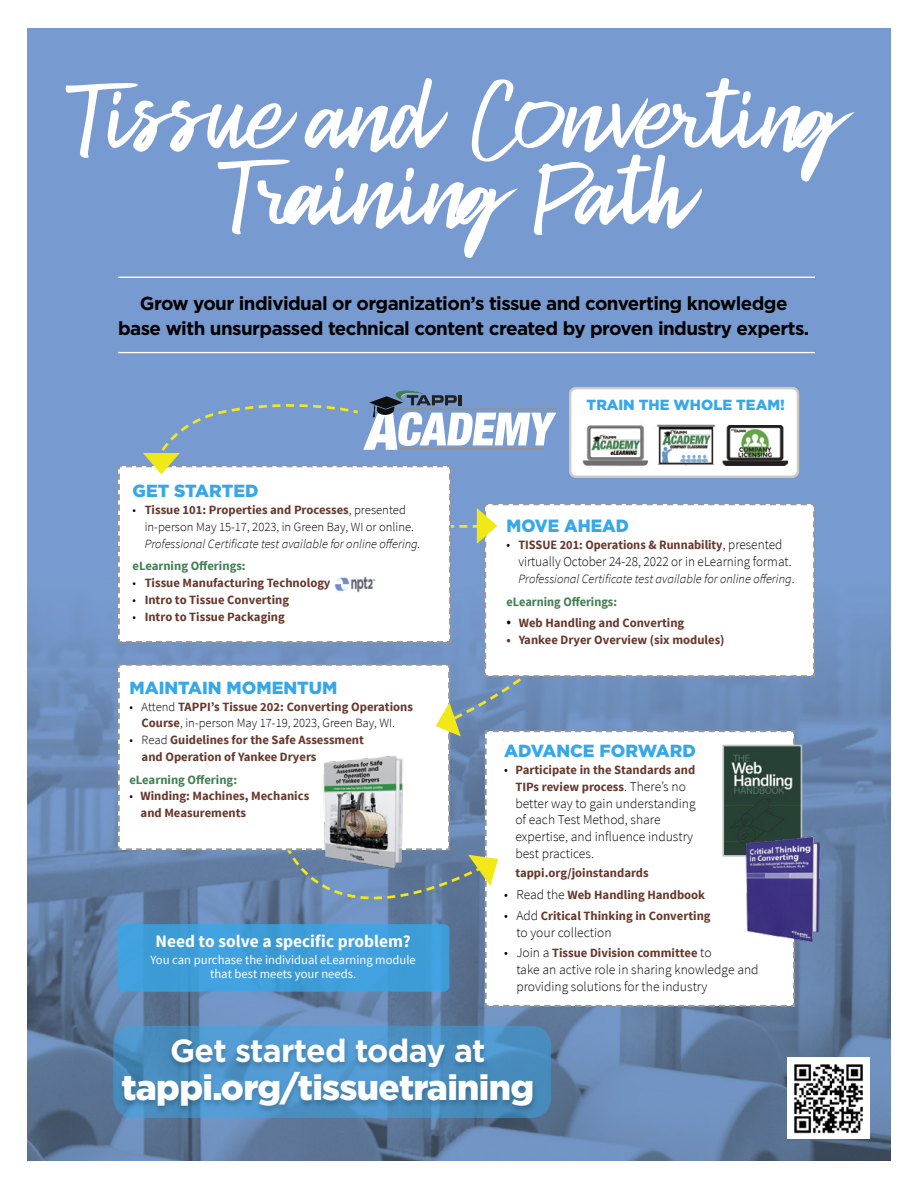
<style>
.page{position:relative;width:918px;height:1188px;background:#fff}
.page>*{position:absolute;margin:0;border:0;box-sizing:border-box;transform-origin:0 0}
.t1{font:84.45px/76.5px "Helio";letter-spacing:-.04em;color:#fff;text-align:center;scale:1.16 1}
.t2{font:900 35.25px "Gotham";letter-spacing:-.02em;color:#fff}
.t3{font:700 32.1px "Gotham";letter-spacing:-.02em;color:#fff}
.t4{font:700 18.75px/24.9px "Gotham";letter-spacing:-.03em;color:#000;text-align:center}
.t5{font:900 17.7px "Gotham";color:#36a7e9}
.t6{font:900 17.55px "Gotham";color:#36a7e9}
.t7{font:700 17.4px "Source Sans Pro";color:#fff}
.t8{font:900 14.7px "Gotham";color:#36a7e9}
.t9{font:300 13.65px "Source Sans Pro";color:#000}
.t10{font:300 13.5px/16.8px "Source Sans Pro";color:#000}
.t11{font:700 12.75px "Source Sans Pro";color:#67392d}
.t12{font:700 12.75px "Source Sans Pro";color:#437f54}
.t13{font:700 12.6px/16.8px "Source Sans Pro";color:#67392d}
.t14{font:300 12.6px/16.8px "Source Sans Pro";color:#000}
.t15{font:italic 300 12.6px "Source Sans Pro";color:#000}
.t16{font:12.6px/14px "Source Sans Pro";color:#fff;text-align:center}
.t17{font:700 12.6px "Source Sans Pro";color:#437f54}
.s1{font-weight:700;color:#67392d}
.s2{font-weight:300;color:#000}
.s3{font-weight:300;font-size:13.65px;color:#000}
.s4{font-style:normal;font-size:13.65px}
.s5{font-weight:300;font-size:17.1px;color:#000}
.s6{font-weight:300;font-size:13.5px;color:#000}
</style>
<div class="page">
<img style="left:27px;top:28px;width:864px;height:1133px">
<hr style="left:118px;top:352px;width:697px;height:1px;background:#fff">
<hr style="left:118px;top:277px;width:697px;height:1px;background:#fff">
<svg style="left:113px;top:1026px;width:438px;height:92px;background:#4c91c5"></svg>
<div style="left:118px;top:1037px;width:419px;height:78px;background:#000;opacity:.2"></div>
<img style="left:788px;top:1057px;width:82px;height:82px">
<svg style="left:118px;top:390px;width:697px;height:617px"></svg>
<img style="left:311px;top:749px;width:104px;height:124px">
<img style="left:725px;top:748px;width:74px;height:106px">
<div style="left:722px;top:745px;width:80px;height:112px;border:2px solid #c0c0c0"></div>
<img style="left:741px;top:837px;width:84px;height:104px">
<div style="left:118px;top:924px;width:331px;height:68px;background:#3f9eda;border-radius:6px"></div>
<div style="left:570px;top:388px;width:228px;height:89px;background:#fff;border-radius:6px"></div>
<div style="left:569px;top:387px;width:230px;height:91px;border:2px solid #cfcac4;border-radius:6px"></div>
<img style="left:582px;top:425px;width:66px;height:42px">
<img style="left:656px;top:424px;width:60px;height:42px">
<img style="left:723px;top:426px;width:65px;height:39px">
<h1 class="t1" style="left:80px;top:68px;width:666px">Tissue and Converting<br>Training Path</h1>
<h3 class="t4" style="left:118px;top:291px;width:693px">Grow your individual or organization’s tissue and converting knowledge base with unsurpassed technical content created by proven industry experts.</h3>
<h3 class="t6" style="left:133px;top:479px;width:128px">GET STARTED</h3>
<p class="t14" style="left:145px;top:502px;width:271px;text-indent:-12px">• <span class="s1">Tissue 101: Properties and Processes</span>, presented in-person May 15-17, 2023, in Green Bay, WI or online.</p>
<p class="t15" style="left:145px;top:536px;width:277px">Professional Certificate test available for online offering.</p>
<p class="t17" style="left:133px;top:558px;width:115px">eLearning Offerings:</p>
<p class="t13" style="left:133px;top:575px;width:199px"><span class="s2">•</span> Tissue Manufacturing Technology</p>
<p class="t13" style="left:133px;top:592px;width:158px"><span class="s2">•</span> Intro to Tissue Converting</p>
<p class="t13" style="left:133px;top:609px;width:154px"><span class="s2">•</span> Intro to Tissue Packaging</p>
<h3 class="t6" style="left:129px;top:675px;width:209px">MAINTAIN MOMENTUM</h3>
<p class="t14" style="left:129px;top:698px;width:285px;text-align:center">• Attend <span class="s1">TAPPI’s Tissue 202: Converting Operations<br>Course</span>, in-person May 17-19, 2023, Green Bay, WI.</p>
<p class="t13" style="left:142px;top:732px;width:224px;text-indent:-12px"><span class="s2">• Read</span> Guidelines for the Safe Assessment and Operation of Yankee Dryers</p>
<p class="t17" style="left:129px;top:771px;width:109px">eLearning Offering:</p>
<p class="t13" style="left:141px;top:788px;width:170px;text-indent:-11px"><span class="s2">•</span> Winding: Machines, Mechanics and Measurements</p>
<h3 class="t7" style="left:156px;top:930px;width:257px">Need to solve a specific problem?</h3>
<p class="t16" style="left:150px;top:954px;width:267px">You can purchase the individual eLearning module that best meets your needs.</p>
<p class="t8" style="left:587px;top:394px;width:200px">TRAIN THE WHOLE TEAM!</p>
<h3 class="t5" style="left:507px;top:514px;width:124px">MOVE AHEAD</h3>
<p class="t11" style="left:507px;top:537px;width:277px"><span class="s3">•</span> TISSUE 201: Operations &amp; Runnability<span class="s3">, presented</span></p>
<p class="t9" style="left:518px;top:553px;width:275px">virtually October 24-28, 2022 or in eLearning format.</p>
<p class="t15" style="left:518px;top:571px;width:278px">Professional Certificate test available for online offering<span class="s4">.</span></p>
<p class="t12" style="left:507px;top:593px;width:112px">eLearning Offerings:</p>
<p class="t13" style="left:507px;top:615px;width:179px"><span class="s5">•</span> Web Handling and Converting</p>
<p class="t13" style="left:507px;top:632px;width:220px">• Yankee Dryer Overview (six modules)</p>
<h3 class="t6" style="left:504px;top:739px;width:193px">ADVANCE FORWARD</h3>
<p class="t13" style="left:504px;top:762px;width:193px;text-align:center"><span class="s6">•</span> Participate in the Standards and<br>TIPs review process<span class="s6">. There’s no</span></p>
<p class="t10" style="left:515px;top:795px;width:182px">better way to gain understanding of each Test Method, share expertise, and influence industry best practices.</p>
<p class="t13" style="left:515px;top:865px;width:135px">tappi.org/joinstandards</p>
<p class="t13" style="left:504px;top:887px;width:203px"><span class="s6">• Read the</span> Web Handling Handbook</p>
<p class="t13" style="left:504px;top:908px;width:208px"><span class="s6">• Add</span> Critical Thinking in Converting</p>
<p class="t10" style="left:516px;top:924px;width:97px">to your collection</p>
<p class="t13" style="left:504px;top:945px;width:209px"><span class="s6">• Join a</span> Tissue Division committee <span class="s6">to</span></p>
<p class="t10" style="left:516px;top:961px;width:244px">take an active role in sharing knowledge and providing solutions for the industry</p>
<h3 class="t3" style="left:170px;top:1029px;width:317px">Get started today at</h3>
<h2 class="t2" style="left:121px;top:1063px;width:414px">tappi.org/tissuetraining</h2>
</div>
